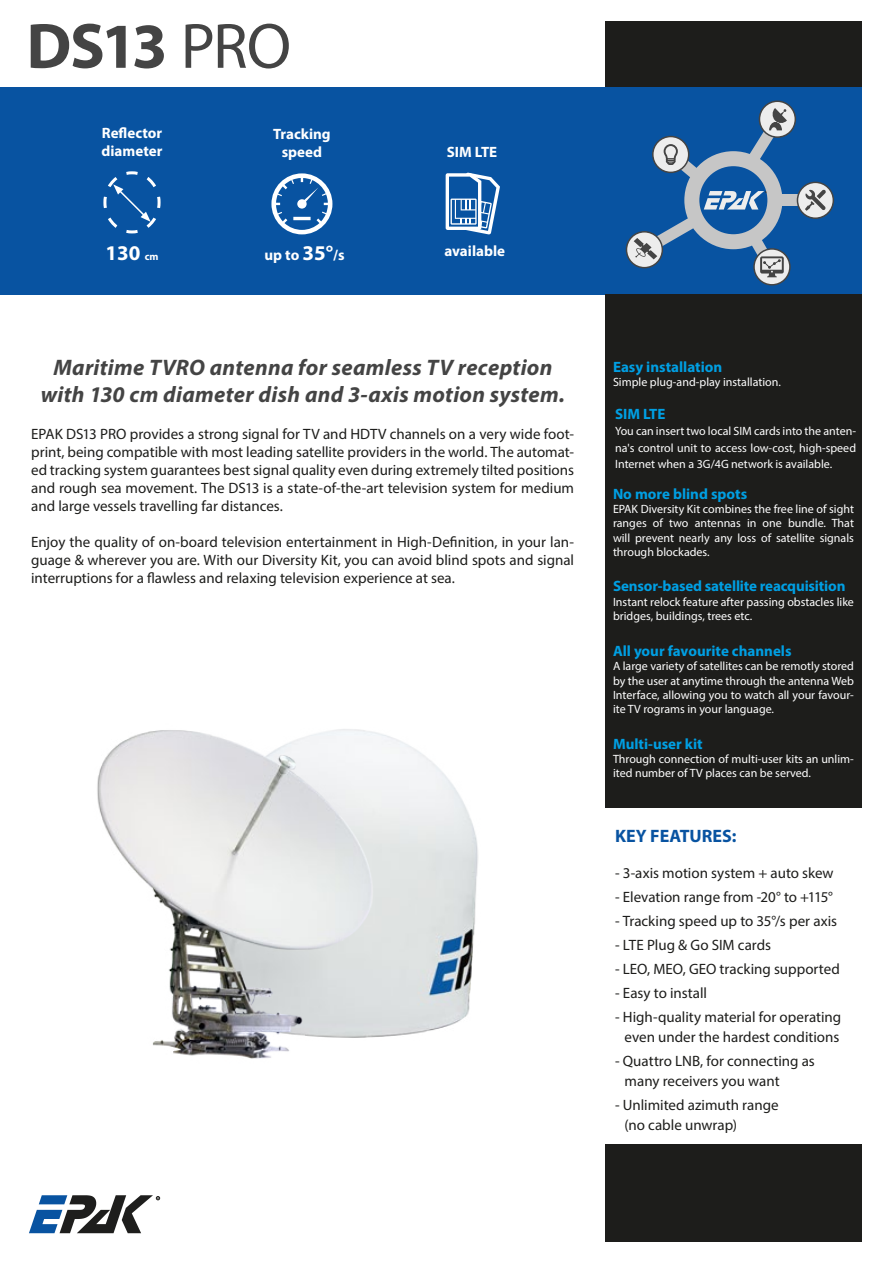
<style>
.page{position:relative;width:893px;height:1263px;background:#fff}
.page>*{position:absolute;margin:0;border:0;box-sizing:border-box;transform-origin:0 0}
.t1{font:700 64.5px "Myriad Pro";color:#444}
.t2{font:italic 700 22.5px/27px "Myriad Pro";letter-spacing:.015em;color:#444;text-align:center}
.t3{font:700 21px "Myriad Pro";color:#fff}
.t4{font:700 18px "Myriad Pro";color:#0853a1}
.t5{font:15px/18px "Myriad Pro";color:#1d1d1b}
.t6{font:700 15px "Myriad Pro";color:#009fe3}
.t7{font:700 15px/18px "Myriad Pro";color:#fff}
.t8{font:12px/14.4px "Myriad Pro";color:#fff;text-align:justify}
.s1{font-weight:400}
.s2{font-size:10.5px}
.s3{font-size:21px}
</style>
<div class="page">
<div style="left:0;top:87px;width:862px;height:207px;background:#0853a1"></div>
<div style="left:605px;top:294px;width:257px;height:514px;background:#1d1d1b"></div>
<div style="left:605px;top:21px;width:257px;height:66px;background:#1d1d1b"></div>
<svg style="left:271px;top:173px;width:61px;height:61px"></svg>
<svg style="left:103px;top:171px;width:58px;height:63px"></svg>
<svg style="left:29px;top:1195px;width:131px;height:38px"></svg>
<div style="left:605px;top:1144px;width:257px;height:98px;background:#1d1d1b"></div>
<svg style="left:704px;top:191px;width:62px;height:19px"></svg>
<div style="left:684px;top:151px;width:98px;height:98px;border:15px solid #c6c6c6;border-radius:50%"></div>
<div style="left:772px;top:195px;width:43px;height:11px;background:#c6c6c6"></div>
<div style="left:653px;top:136px;width:36px;height:36px;background:#ededed;border-radius:50%"></div>
<div style="left:652px;top:136px;width:37px;height:37px;border:2px solid #444;border-radius:50%"></div>
<div style="left:759px;top:101px;width:36px;height:36px;background:#ededed;border-radius:50%"></div>
<div style="left:759px;top:101px;width:37px;height:37px;border:2px solid #444;border-radius:50%"></div>
<div style="left:797px;top:182px;width:36px;height:36px;background:#ededed;border-radius:50%"></div>
<div style="left:797px;top:182px;width:37px;height:37px;border:2px solid #444;border-radius:50%"></div>
<svg style="left:754px;top:249px;width:36px;height:36px"></svg>
<div style="left:753px;top:248px;width:38px;height:38px;border:2px solid #444;border-radius:50%"></div>
<svg style="left:626px;top:232px;width:36px;height:36px"></svg>
<div style="left:626px;top:231px;width:37px;height:37px;border:2px solid #444;border-radius:50%"></div>
<svg style="left:664px;top:144px;width:41px;height:39px"></svg>
<svg style="left:745px;top:108px;width:42px;height:60px"></svg>
<svg style="left:805px;top:190px;width:21px;height:21px"></svg>
<svg style="left:748px;top:234px;width:36px;height:43px"></svg>
<svg style="left:634px;top:217px;width:61px;height:42px"></svg>
<svg style="left:446px;top:173px;width:54px;height:62px"></svg>
<img style="left:387px;top:736px;width:91px;height:301px">
<img style="left:97px;top:729px;width:290px;height:330px">
<h1 class="t1" style="left:26px;top:4px;width:266px">DS13 <span class="s1">PRO</span></h1>
<p class="t7" style="left:102px;top:123px;width:62px">Reflector diameter</p>
<p class="t7" style="left:273px;top:124px;width:59px;text-align:center">Tracking speed</p>
<h3 class="t3" style="left:106px;top:239px;width:54px">130 <span class="s2">cm</span></h3>
<p class="t7" style="left:265px;top:246px;width:82px">up to <span class="s3">35°</span>/s</p>
<p class="t7" style="left:447px;top:142px;width:52px">SIM LTE</p>
<p class="t7" style="left:444px;top:241px;width:62px">available</p>
<h2 class="t2" style="left:41px;top:353px;width:526px">Maritime TVRO antenna for seamless TV reception with 130 cm diameter dish and 3-axis motion system.</h2>
<p class="t5" style="left:31px;top:425px;width:544px;text-align:justify">EPAK DS13 PRO provides a strong signal for TV and HDTV channels on a very wide foot&shy;print, being compatible with most leading satellite providers in the world. The automat&shy;ed tracking system guarantees best signal quality even during extremely tilted positions and rough sea movement. The DS13 is a state-of-the-art television system for medium and large vessels travelling far distances.</p>
<p class="t5" style="left:31px;top:533px;width:544px;text-align:justify">Enjoy the quality of on-board television entertainment in High-Definition, in your lan&shy;guage &amp; wherever you are. With our Diversity Kit, you can avoid blind spots and signal interruptions for a flawless and relaxing television experience at sea.</p>
<p class="t6" style="left:613px;top:357px;width:111px">Easy installation</p>
<p class="t8" style="left:613px;top:375px;width:169px">Simple plug-and-play installation.</p>
<p class="t6" style="left:615px;top:404px;width:52px">SIM LTE</p>
<p class="t8" style="left:615px;top:423px;width:242px;line-height:16.5px">You can insert two local SIM cards into the anten&shy;na's control unit to access low-cost, high-speed Internet when a 3G/4G network is available.</p>
<p class="t6" style="left:613px;top:484px;width:136px">No more blind spots</p>
<p class="t8" style="left:613px;top:501px;width:242px">EPAK Diversity Kit combines the free line of sight ranges of two antennas in one bundle. That will prevent nearly any loss of satellite signals through blockades.</p>
<p class="t6" style="left:613px;top:576px;width:234px">Sensor-based satellite reacquisition</p>
<p class="t8" style="left:613px;top:594px;width:242px">Instant relock feature after passing obstacles like bridges, buildings, trees etc.</p>
<p class="t6" style="left:613px;top:641px;width:180px">All your favourite channels</p>
<p class="t8" style="left:613px;top:659px;width:242px">A large variety of satellites can be remotly stored by the user at anytime through the antenna Web Interface, allowing you to watch all your favour&shy;ite TV rograms in your language.</p>
<p class="t6" style="left:613px;top:734px;width:91px">Multi-user kit</p>
<p class="t8" style="left:613px;top:751px;width:242px">Through connection of multi-user kits an unlim&shy;ited number of TV places can be served.</p>
<p class="t4" style="left:615px;top:824px;width:123px">KEY FEATURES:</p>
<p class="t5" style="left:615px;top:863px;width:220px">- 3-axis motion system + auto skew</p>
<p class="t5" style="left:615px;top:888px;width:219px">- Elevation range from -20° to +115°</p>
<p class="t5" style="left:615px;top:912px;width:224px">- Tracking speed up to 35°/s per axis</p>
<p class="t5" style="left:615px;top:936px;width:157px">- LTE Plug &amp; Go SIM cards</p>
<p class="t5" style="left:615px;top:960px;width:226px">- LEO, MEO, GEO tracking supported</p>
<p class="t5" style="left:615px;top:984px;width:94px">- Easy to install</p>
<p class="t5" style="left:615px;top:1007px;width:228px;line-height:19.8px;text-align:center">- High-quality material for operating even under the hardest conditions</p>
<p class="t5" style="left:625px;top:1051px;width:192px;line-height:19.8px;text-indent:-10px">- Quattro LNB, for connecting as many receivers you want</p>
<p class="t5" style="left:625px;top:1095px;width:156px;line-height:19.8px;text-indent:-10px">- Unlimited azimuth range (no cable unwrap)</p>
</div>
